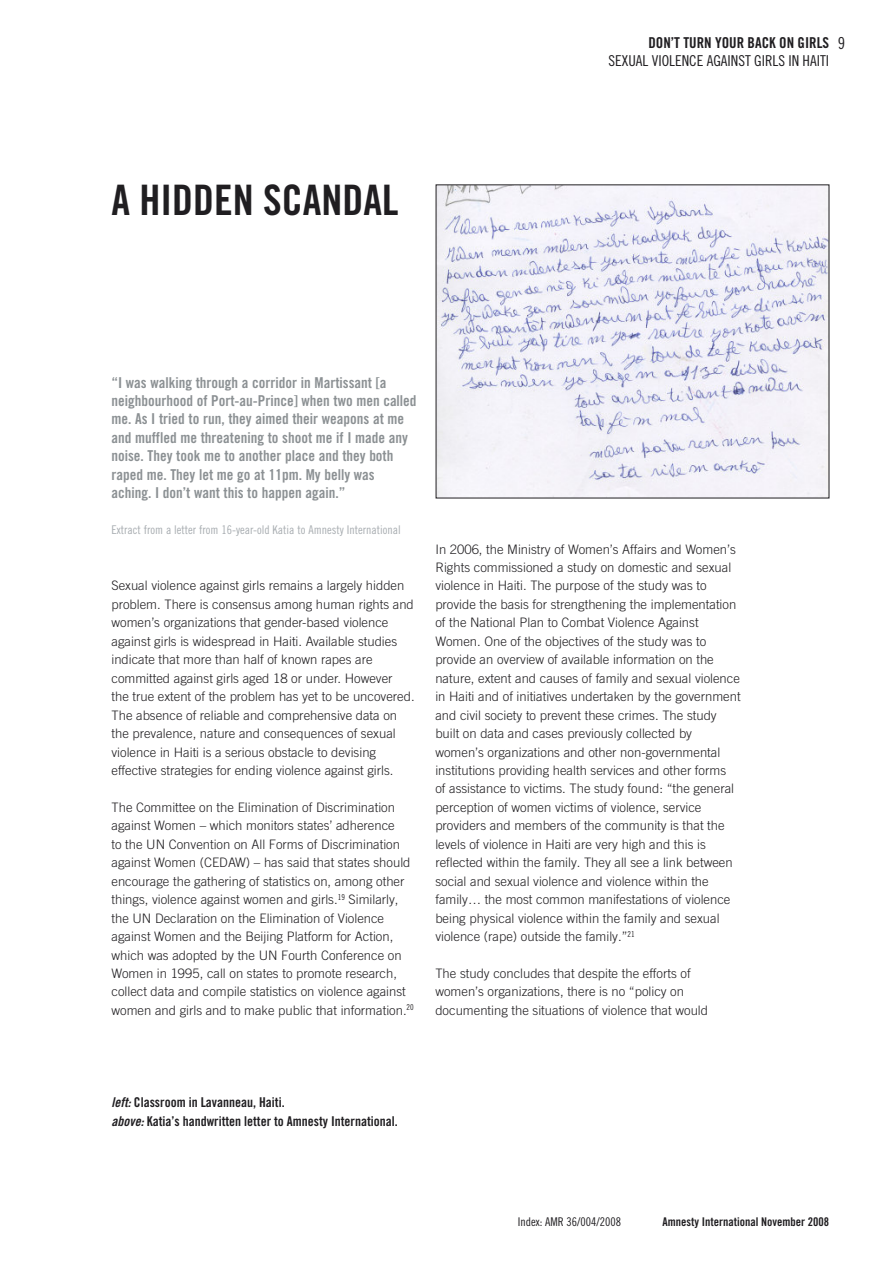
<style>
.page{position:relative;width:893px;height:1263px;background:#fff}
.page>*{position:absolute;margin:0;border:0;box-sizing:border-box;transform-origin:0 0}
.t1{font:42px "Amnesty Trade Gothic Bd Cn 20";color:#201e21}
.t2{font:15px/18.5px "Amnesty Trade Gothic Bd Cn 20";color:#8b9093}
.t3{font:15px "Amnesty Trade Gothic Cn 18";color:#201e21}
.t4{font:15px "Amnesty Trade Gothic Bd Cn 20";color:#201e21}
.t5{font:13.5px/18.5px "Amnesty Trade Gothic Bd Cn 20 OTF";color:#201e21}
.t6{font:300 13.05px/18.5px "Amnesty Trade Gothic";color:#201e21}
.t7{font:12px "Amnesty Trade Gothic Cn 18";color:#a8adb1}
.t8{font:12px "Amnesty Trade Gothic Bd Cn 20";color:#201e21}
.t9{font:12px "Amnesty Trade Gothic Cn 18";color:#201e21}
.s1{font-family:"Amnesty Trade Gothic Cn 18";font-size:16.5px}
.s2{font-family:"Amnesty Trade Gothic Bd Cn 20 Ob"}
</style>
<div class="page">
<img style="left:438px;top:187px;width:389px;height:309px">
<h1 class="t1" style="left:111px;top:174px;width:288px">A HIDDEN SCANDAL</h1>
<p class="t4" style="left:648px;top:33px;width:198px">DON’T TURN YOUR BACK ON GIRLS <span class="s1">9</span></p>
<p class="t3" style="left:608px;top:52px;width:222px">SEXUAL VIOLENCE AGAINST GIRLS IN HAITI</p>
<p class="t2" style="left:111px;top:373px;width:307px">“I was walking through a corridor in Martissant [a neighbourhood of Port-au-Prince] when two men called me. As I tried to run, they aimed their weapons at me and muffled me threatening to shoot me if I made any noise. They took me to another place and they both raped me. They let me go at 11pm. My belly was aching. I don’t want this to happen again.”</p>
<p class="t7" style="left:111px;top:523px;width:291px">Extract from a letter from 16-year-old Katia to Amnesty International</p>
<p class="t6" style="left:111px;top:576px;width:305px">Sexual violence against girls remains a largely hidden problem. There is consensus among human rights and women’s organizations that gender-based violence against girls is widespread in Haiti. Available studies indicate that more than half of known rapes are committed against girls aged 18 or under. However<br>the true extent of the problem has yet to be uncovered.<br>The absence of reliable and comprehensive data on the prevalence, nature and consequences of sexual violence in Haiti is a serious obstacle to devising effective strategies for ending violence against girls.</p>
<p class="t6" style="left:111px;top:798px;width:304px">The Committee on the Elimination of Discrimination against Women – which monitors states’ adherence<br>to the UN Convention on All Forms of Discrimination against Women (CEDAW) – has said that states should encourage the gathering of statistics on, among other things, violence against women and girls.<sup>19</sup> Similarly, the UN Declaration on the Elimination of Violence against Women and the Beijing Platform for Action, which was adopted by the UN Fourth Conference on Women in 1995, call on states to promote research, collect data and compile statistics on violence against women and girls and to make public that information.<sup>20</sup></p>
<p class="t6" style="left:435px;top:539px;width:307px">In 2006, the Ministry of Women’s Affairs and Women’s Rights commissioned a study on domestic and sexual violence in Haiti. The purpose of the study was to provide the basis for strengthening the implementation of the National Plan to Combat Violence Against Women. One of the objectives of the study was to provide an overview of available information on the nature, extent and causes of family and sexual violence in Haiti and of initiatives undertaken by the government and civil society to prevent these crimes. The study built on data and cases previously collected by women’s organizations and other non-governmental institutions providing health services and other forms<br>of assistance to victims. The study found: “the general perception of women victims of violence, service providers and members of the community is that the levels of violence in Haiti are very high and this is reflected within the family. They all see a link between social and sexual violence and violence within the family… the most common manifestations of violence being physical violence within the family and sexual violence (rape) outside the family.”<sup>21</sup></p>
<p class="t6" style="left:435px;top:964px;width:274px">The study concludes that despite the efforts of women’s organizations, there is no “policy on documenting the situations of violence that would</p>
<p class="t5" style="left:111px;top:1093px;width:288px"><span class="s2">left:</span> Classroom in Lavanneau, Haiti.<br><span class="s2">above:</span> Katia’s handwritten letter to Amnesty International.</p>
<p class="t9" style="left:518px;top:1215px;width:105px">Index: AMR 36/004/2008</p>
<p class="t8" style="left:663px;top:1215px;width:168px">Amnesty International November 2008</p>
</div>
